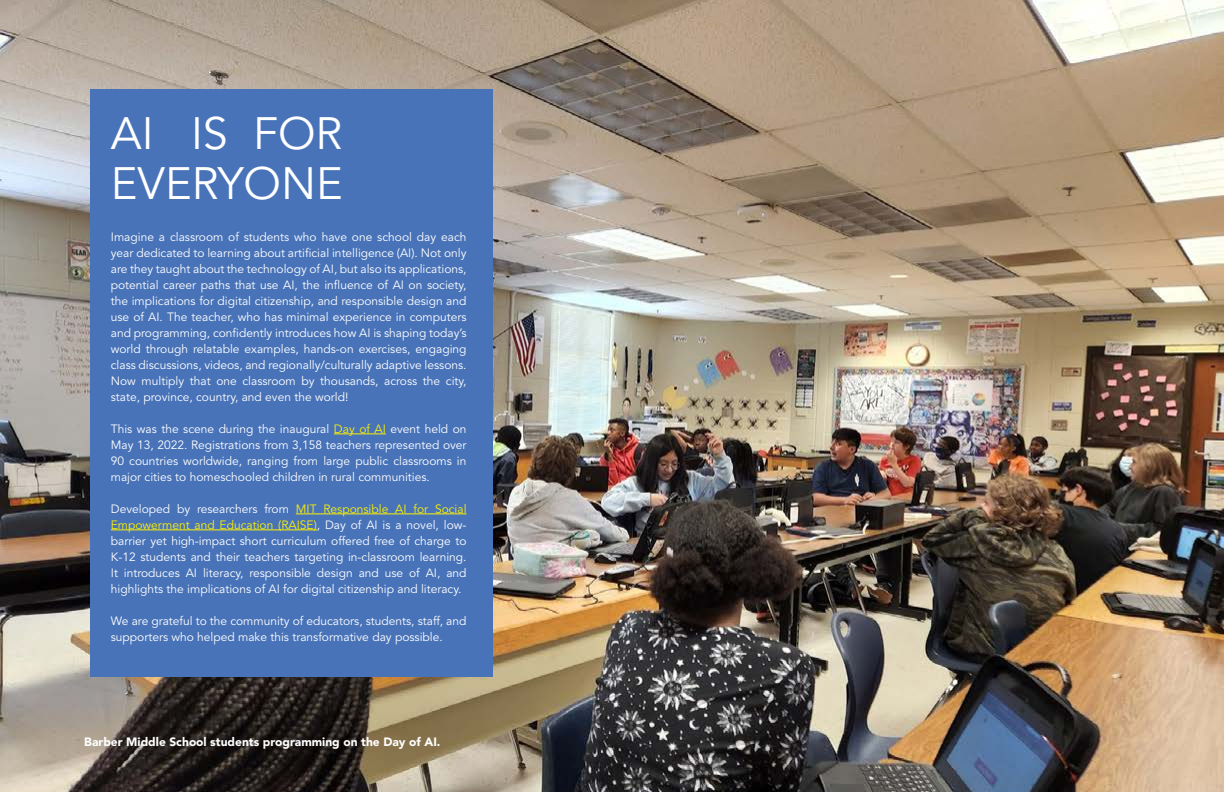
<style>
.page{position:relative;width:1224px;height:792px;background:#fff}
.page>*{position:absolute;margin:0;border:0;box-sizing:border-box;transform-origin:0 0}
.t1{font:45px/50px "Avenir LT Std";color:#fff}
.t2{font:12px/16px "Avenir LT Std";color:#fff;text-align:justify}
.t3{font:900 12px "Avenir LT Std";color:#fff}
.s1{color:#fff200}
</style>
<div class="page">
<img style="left:0;top:0;width:1224px;height:792px">
<div style="left:90px;top:89px;width:403px;height:588px;background:#4873b9"></div>
<hr style="left:334px;top:434px;width:52px;height:1px;background:#fff200">
<hr style="left:296px;top:514px;width:171px;height:1px;background:#fff200">
<hr style="left:111px;top:530px;width:206px;height:1px;background:#fff200">
<h1 class="t1" style="left:111px;top:110px;width:234px">AI IS FOR<br>EVERYONE</h1>
<p class="t2" style="left:111px;top:229px;width:357px">Imagine a classroom of students who have one school day each year dedicated to learning about artificial intelligence (AI). Not only are they taught about the technology of AI, but also its applications, potential career paths that use AI, the influence of AI on society, the implications for digital citizenship, and responsible design and use of AI. The teacher, who has minimal experience in computers and programming, confidently introduces how AI is shaping today’s world through relatable examples, hands-on exercises, engaging class discussions, videos, and regionally/culturally adaptive lessons.<br>Now multiply that one classroom by thousands, across the city, state, province, country, and even the world!</p>
<p class="t2" style="left:111px;top:421px;width:357px">This was the scene during the inaugural <span class="s1">Day of AI</span> event held on May 13, 2022. Registrations from 3,158 teachers represented over 90 countries worldwide, ranging from large public classrooms in major cities to homeschooled children in rural communities.</p>
<p class="t2" style="left:111px;top:501px;width:357px">Developed by researchers from <span class="s1">MIT Responsible AI for Social Empowerment and Education (RAISE)</span>, Day of AI is a novel, low&shy;barrier yet high-impact short curriculum offered free of charge to K-12 students and their teachers targeting in-classroom learning.<br>It introduces AI literacy, responsible design and use of AI, and highlights the implications of AI for digital citizenship and literacy.</p>
<p class="t2" style="left:111px;top:613px;width:357px">We are grateful to the community of educators, students, staff, and supporters who helped make this transformative day possible.</p>
<p class="t3" style="left:84px;top:735px;width:358px">Barber Middle School students programming on the Day of AI.</p>
</div>
